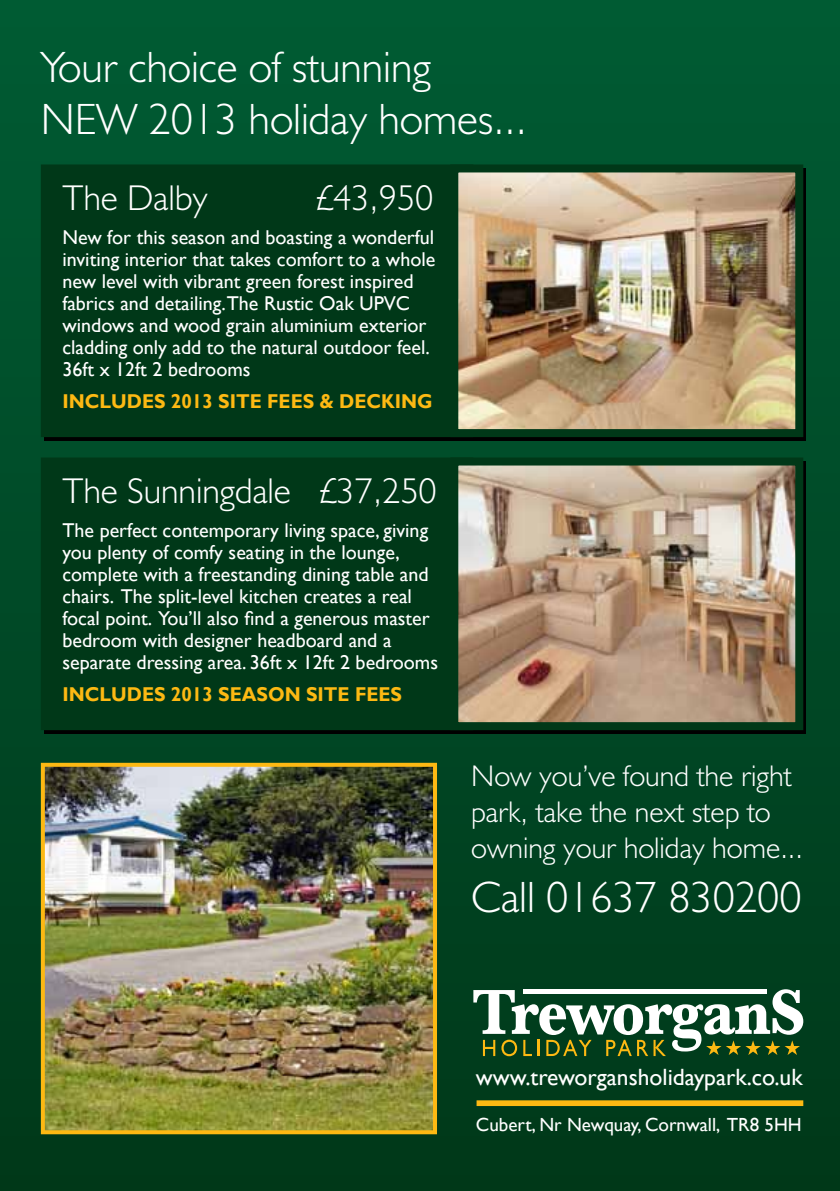
<style>
.page{position:relative;width:840px;height:1191px;background:#fff}
.page>*{position:absolute;margin:0;border:0;box-sizing:border-box;transform-origin:0 0}
.t1{font:300 44px/52px "Humanist 521 BT";color:#fff}
.t2{font:300 36px "Humanist 521 BT";color:#fff}
.t3{font:300 30px/36px "Humanist 521 BT";color:#fff}
.t4{font:23.6px "Gill Sans";color:#fff}
.t5{font:20px/22px "Gill Sans";color:#fff}
.t6{font:700 20px "Gill Sans";color:#fdb913;scale:.95 1}
.t7{font:19px "Gill Sans";color:#fff}
</style>
<div class="page">
<div style="left:0;top:0;width:839px;height:1191px;background:linear-gradient(to bottom,#005b34,#013919)"></div>
<div style="left:37px;top:160px;width:409px;height:281px;background:#003818"></div>
<div style="left:37px;top:453px;width:409px;height:281px;background:#003818"></div>
<img style="left:446px;top:160px;width:360px;height:281px">
<svg style="left:446px;top:453px;width:360px;height:281px;background:#9d8e75"></svg>
<svg style="left:473px;top:989px;width:329px;height:67px"></svg>
<img style="left:46px;top:768px;width:386px;height:361px">
<div style="left:41px;top:763px;width:396px;height:371px;border:4px solid #fdb913"></div>
<div style="left:476px;top:1100px;width:326px;height:6px;background:#fdb913"></div>
<h1 class="t1" style="left:41px;top:40px;width:487px">Your choice of stunning<br>NEW 2013 holiday homes...</h1>
<h2 class="t2" style="left:62px;top:176px;width:147px">The Dalby</h2>
<h2 class="t2" style="left:315px;top:176px;width:120px">£43,950</h2>
<p class="t5" style="left:62px;top:227px;width:374px">New for this season and boasting a wonderful inviting interior that takes comfort to a whole new level with vibrant green forest inspired fabrics and detailing.The Rustic Oak UPVC windows and wood grain aluminium exterior cladding only add to the natural outdoor feel.<br>36ft x 12ft 2 bedrooms</p>
<p class="t6" style="left:62px;top:389px;width:391px">INCLUDES 2013 SITE FEES &amp; DECKING</p>
<h2 class="t2" style="left:62px;top:469px;width:375px">The Sunningdale £37,250</h2>
<p class="t5" style="left:62px;top:520px;width:377px">The perfect contemporary living space, giving you plenty of comfy seating in the lounge, complete with a freestanding dining table and chairs. The split-level kitchen creates a real focal point. You’ll also find a generous master bedroom with designer headboard and a separate dressing area. 36ft x 12ft 2 bedrooms</p>
<p class="t6" style="left:62px;top:682px;width:359px">INCLUDES 2013 SEASON SITE FEES</p>
<h3 class="t3" style="left:471px;top:757px;width:333px">Now you’ve found the right park, take the next step to owning your holiday home...</h3>
<h1 class="t1" style="left:471px;top:870px;width:332px">Call 01637 830200</h1>
<p class="t4" style="left:475px;top:1063px;width:328px">www.treworgansholidaypark.co.uk</p>
<p class="t7" style="left:475px;top:1114px;width:327px">Cubert, Nr Newquay, Cornwall, TR8 5HH</p>
</div>
